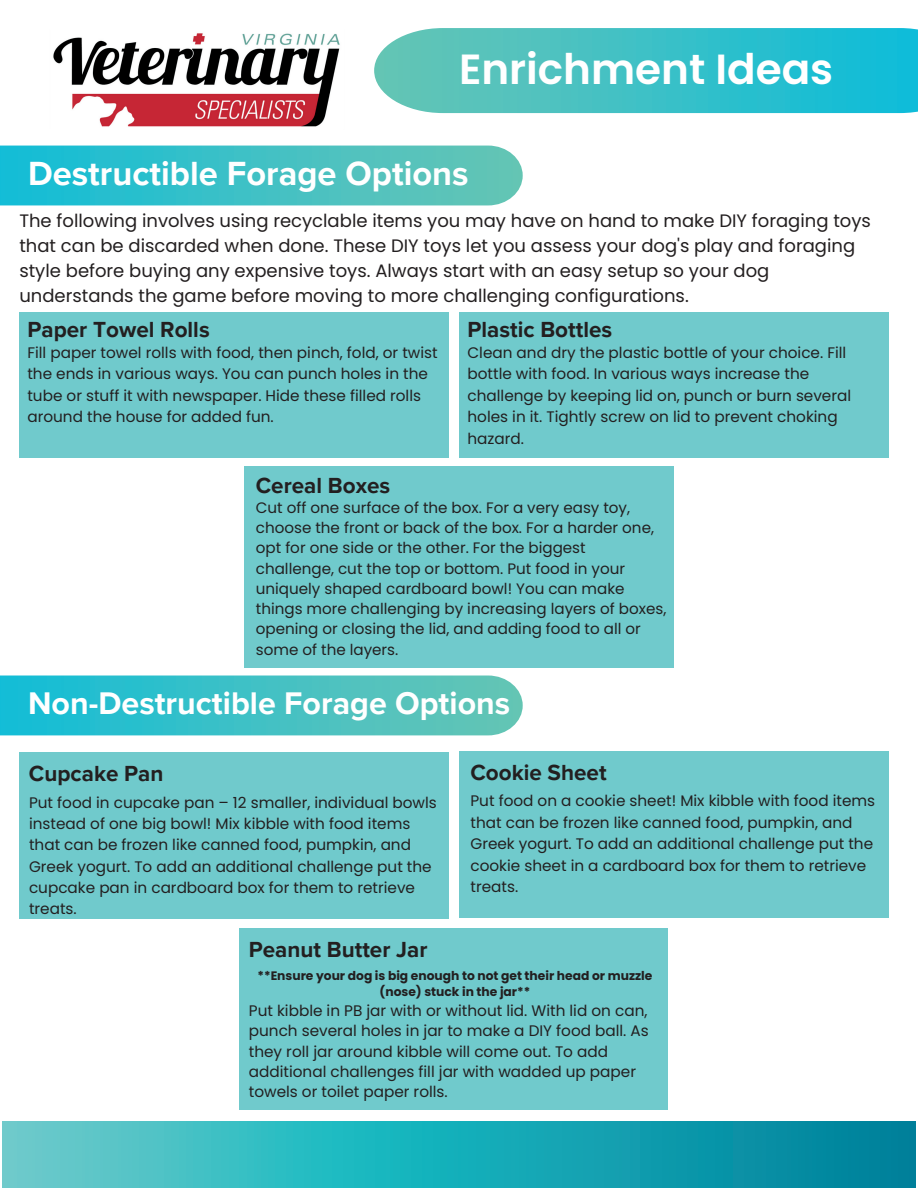
<style>
.page{position:relative;width:918px;height:1188px;background:#fff}
.page>*{position:absolute;margin:0;border:0;box-sizing:border-box;transform-origin:0 0}
.t1{font:600 42.15px "Poppins";color:#fff}
.t2{font:700 34.5px "Proxima Nova";color:#fff}
.t3{font:700 32.25px "Proxima Nova";color:#fff}
.t4{font:700 22.5px "Proxima Nova";color:#231f20}
.t5{font:18px/24.8px "Poppins";color:#231f20}
.t6{font:15.3px/21.3px "Poppins";color:#231f20}
.t7{font:15.15px/20.2px "Poppins";color:#231f20}
.t8{font:700 12.3px/16.4px "Poppins";color:#231f20;text-align:center}
</style>
<div class="page">
<svg style="left:3px;top:1121px;width:912px;height:67px;background:#23abb6"></svg>
<img style="left:53px;top:33px;width:287px;height:94px">
<svg style="left:374px;top:28px;width:544px;height:85px;background:#3fc2c8"></svg>
<svg style="left:0;top:146px;width:523px;height:59px;background:#40c1c5"></svg>
<div style="left:19px;top:312px;width:429px;height:146px;background:#70cacc"></div>
<div style="left:244px;top:466px;width:430px;height:202px;background:#70cacc"></div>
<div style="left:459px;top:312px;width:429px;height:146px;background:#70cacc"></div>
<svg style="left:0;top:676px;width:523px;height:59px;background:#40c1c5"></svg>
<div style="left:19px;top:752px;width:430px;height:166px;background:#70cacc"></div>
<div style="left:459px;top:751px;width:429px;height:166px;background:#70cacc"></div>
<div style="left:239px;top:929px;width:429px;height:181px;background:#70cacc"></div>
<h1 class="t1" style="left:459px;top:40px;width:376px">Enrichment Ideas</h1>
<h5 class="t2" style="left:28px;top:153px;width:299px">Destructionfinment</h5>
<h2 class="t2" style="left:142px;top:153px;width:328px">Cble Forage Options</h2>
<h4 class="t5" style="left:19px;top:209px;width:853px">The following involves using recyclable items you may have on hand to make DIY foraging toys that can be discarded when done. These DIY toys let you assess your dog's play and foraging style before buying any expensive toys. Always start with an easy setup so your dog understands the game before moving to more challenging configurations.</h4>
<p class="t4" style="left:27px;top:316px;width:184px">Paper Towel Rolls</p>
<h4 class="t6" style="left:27px;top:342px;width:412px">Fill paper towel rolls with food, then pinch, fold, or twist the ends in various ways. You can punch holes in the tube or stuff it with newspaper. Hide these filled rolls around the house for added fun.</h4>
<p class="t4" style="left:468px;top:316px;width:146px">Plastic Bottles</p>
<h2 class="t6" style="left:468px;top:342px;width:385px">Clean and dry the plastic bottle of your choice. Fill bottle with food. In various ways increase the challenge by keeping lid on, punch or burn several holes in it. Tightly screw on lid to prevent choking hazard.</h2>
<p class="t4" style="left:256px;top:472px;width:136px">Cereal Boxes</p>
<h4 class="t7" style="left:256px;top:497px;width:412px">Cut off one surface of the box. For a very easy toy, choose the front or back of the box. For a harder one, opt for one side or the other. For the biggest challenge, cut the top or bottom. Put food in your uniquely shaped cardboard bowl! You can make things more challenging by increasing layers of boxes, opening or closing the lid, and adding food to all or some of the layers.</h4>
<h4 class="t3" style="left:28px;top:684px;width:484px">Non-Destructible Forage Options</h4>
<p class="t4" style="left:29px;top:760px;width:136px">Cupcake Pan</p>
<h4 class="t6" style="left:29px;top:792px;width:409px">Put food in cupcake pan – 12 smaller, individual bowls instead of one big bowl! Mix kibble with food items that can be frozen like canned food, pumpkin, and Greek yogurt. To add an additional challenge put the cupcake pan in cardboard box for them to retrieve treats.</h4>
<h3 class="t4" style="left:249px;top:937px;width:180px">Peanut Butter Jar</h3>
<h4 class="t4" style="left:470px;top:759px;width:138px">Cookie Sheet</h4>
<p class="t6" style="left:470px;top:790px;width:406px">Put food on a cookie sheet! Mix kibble with food items that can be frozen like canned food, pumpkin, and Greek yogurt. To add an additional challenge put the cookie sheet in a cardboard box for them to retrieve treats.</p>
<p class="t8" style="left:258px;top:967px;width:396px">**Ensure your dog is big enough to not get their head or muzzle (nose) stuck in the jar**</p>
<p class="t6" style="left:249px;top:1000px;width:402px;line-height:20.4px">Put kibble in PB jar with or without lid. With lid on can, punch several holes in jar to make a DIY food ball. As they roll jar around kibble will come out. To add additional challenges fill jar with wadded up paper towels or toilet paper rolls.</p>
</div>
